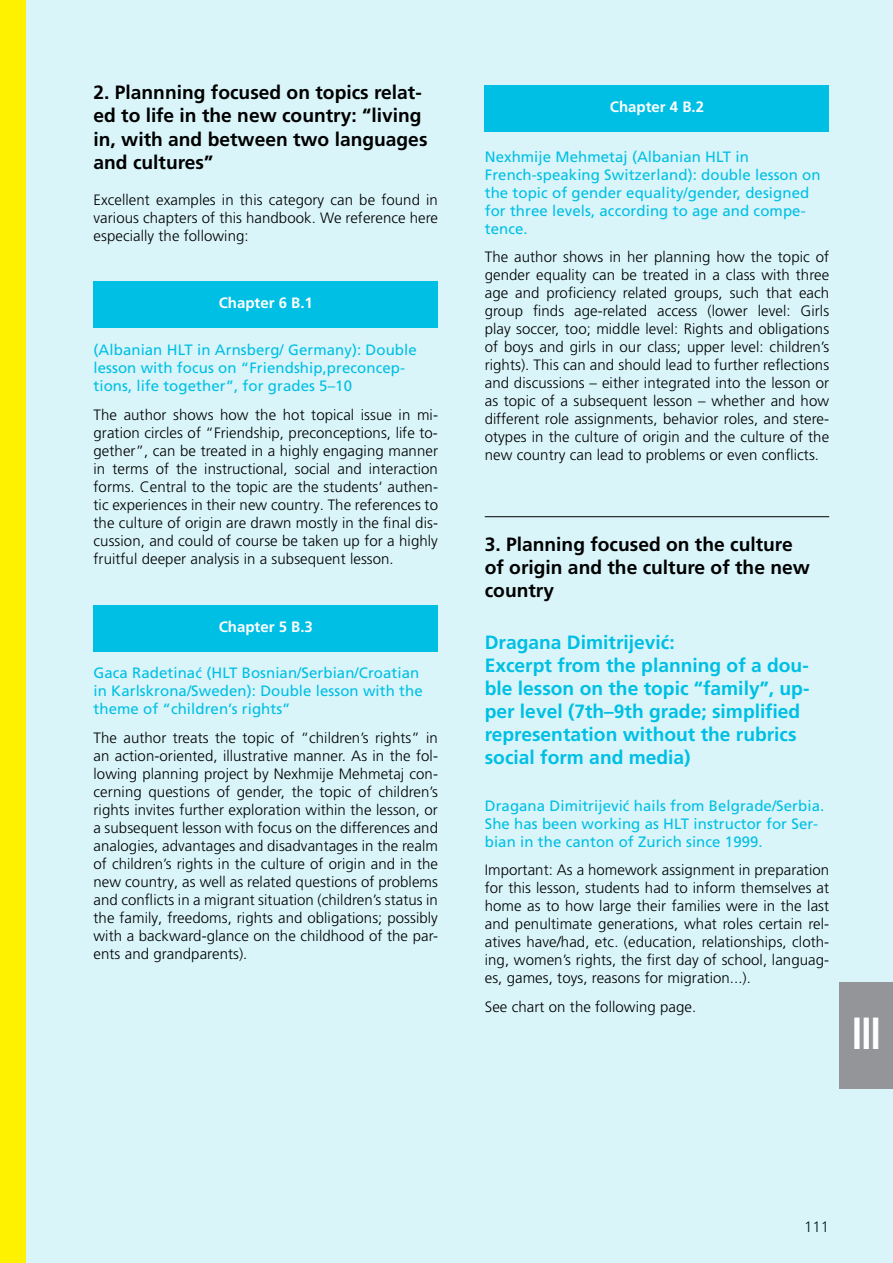
<style>
.page{position:relative;width:893px;height:1263px;background:#d9f5fa}
.page>*{position:absolute;margin:0;border:0;box-sizing:border-box;transform-origin:0 0}
.t1{font:700 condensed 45px "Frutiger";color:#fff;scale:.9 1}
.t2{font:700 19.2px/23.1px "Frutiger LT Pro";color:#000}
.t3{font:700 19.2px/23.1px "Frutiger LT Pro";color:#00bfe4}
.t4{font:300 15px/18px "Frutiger LT Pro";letter-spacing:.005em;color:#000;text-align:justify}
.t5{font:15px/18px "Frutiger LT Pro";letter-spacing:.005em;color:#00bfe4}
.t6{font:700 15px "Frutiger LT Pro";color:#fff}
</style>
<div class="page">
<hr style="left:485px;top:516px;width:344px;height:1px;background:#000">
<div style="left:840px;top:982px;width:53px;height:107px;background:#939598"></div>
<div style="left:485px;top:85px;width:344px;height:46px;background:#00bfe4"></div>
<div style="left:94px;top:281px;width:344px;height:47px;background:#00bfe4"></div>
<div style="left:94px;top:605px;width:344px;height:46px;background:#00bfe4"></div>
<div style="left:0;top:0;width:26px;height:1263px;background:#fff200"></div>
<p class="t2" style="left:94px;top:81px;width:335px">2. Plannning focused on topics relat&shy;ed to life in the new country: “living in, with and between two languages and cultures”</p>
<p class="t4" style="left:94px;top:190px;width:346px">Excellent examples in this category can be found in various chapters of this handbook. We reference here especially the following:</p>
<p class="t6" style="left:219px;top:294px;width:96px">Chapter 6 B.1</p>
<p class="t5" style="left:94px;top:341px;width:325px">(Albanian HLT in Arnsberg/ Germany): Double lesson with focus on “Friendship,preconcep&shy;tions, life together”, for grades 5–10</p>
<p class="t4" style="left:94px;top:406px;width:346px">The author shows how the hot topical issue in mi&shy;gration circles of “Friendship, preconceptions, life to&shy;gether”, can be treated in a highly engaging manner in terms of the instructional, social and interaction forms. Central to the topic are the students‘ authen&shy;tic experiences in their new country. The references to the culture of origin are drawn mostly in the final dis&shy;cussion, and could of course be taken up for a highly fruitful deeper analysis in a subsequent lesson.</p>
<p class="t6" style="left:219px;top:618px;width:96px">Chapter 5 B.3</p>
<p class="t5" style="left:94px;top:664px;width:331px">Gaca Radetinać (HLT Bosnian/Serbian/Croatian in Karlskrona/Sweden): Double lesson with the theme of “children’s rights”</p>
<p class="t4" style="left:94px;top:729px;width:346px">The author treats the topic of “children’s rights” in an action-oriented, illustrative manner. As in the fol&shy;lowing planning project by Nexhmije Mehmetaj con&shy;cerning questions of gender, the topic of children’s rights invites further exploration within the lesson, or a subsequent lesson with focus on the differences and analogies, advantages and disadvantages in the realm of children’s rights in the culture of origin and in the new country, as well as related questions of problems and conflicts in a migrant situation (children’s status in the family, freedoms, rights and obligations; possibly with a backward-glance on the childhood of the par&shy;ents and grandparents).</p>
<p class="t6" style="left:610px;top:98px;width:96px">Chapter 4 B.2</p>
<p class="t5" style="left:485px;top:147px;width:337px">Nexhmije Mehmetaj (Albanian HLT in French-speaking Switzerland): double lesson on the topic of gender equality/gender, designed for three levels, according to age and compe&shy;tence.</p>
<p class="t4" style="left:485px;top:248px;width:346px">The author shows in her planning how the topic of gender equality can be treated in a class with three age and proficiency related groups, such that each group finds age-related access (lower level: Girls play soccer, too; middle level: Rights and obligations of boys and girls in our class; upper level: children’s rights). This can and should lead to further reflections and discussions – either integrated into the lesson or as topic of a subsequent lesson – whether and how different role assignments, behavior roles, and stere&shy;otypes in the culture of origin and the culture of the new country can lead to problems or even conflicts.</p>
<p class="t2" style="left:485px;top:533px;width:327px">3. Planning focused on the culture of origin and the culture of the new country</p>
<p class="t3" style="left:485px;top:631px;width:326px">Dragana Dimitrijević:<br>Excerpt from the planning of a dou&shy;ble lesson on the topic “family”, up&shy;per level (7th–9th grade; simplified representation without the rubrics social form and media)</p>
<p class="t5" style="left:485px;top:796px;width:341px">Dragana Dimitrijević hails from Belgrade/Serbia.<br>She has been working as HLT instructor for Ser&shy;bian in the canton of Zurich since 1999.</p>
<p class="t4" style="left:485px;top:861px;width:346px">Important: As a homework assignment in preparation for this lesson, students had to inform themselves at home as to how large their families were in the last and penultimate generations, what roles certain rel&shy;atives have/had, etc. (education, relationships, cloth&shy;ing, women’s rights, the first day of school, languag&shy;es, games, toys, reasons for migration...).</p>
<p class="t4" style="left:485px;top:998px;width:213px">See chart on the following page.</p>
<h1 class="t1" style="left:851px;top:1007px;width:35px">III</h1>
<p class="t4" style="left:804px;top:1217px;width:27px">111</p>
</div>
